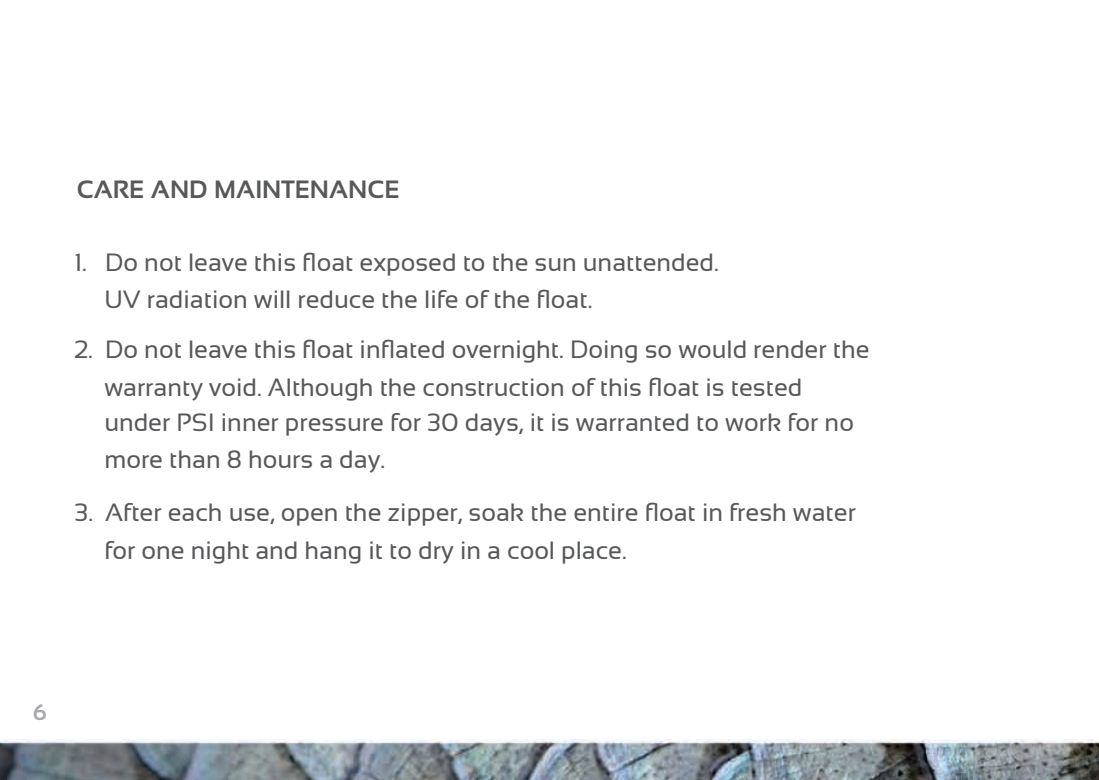
<style>
.page{position:relative;width:1099px;height:780px;background:#fff}
.page>*{position:absolute;margin:0;border:0;box-sizing:border-box;transform-origin:0 0}
.t1{font:25px/37.5px "Sansation";color:#57585a}
.t2{font:700 25px "Sansation";color:#57585a}
.t3{font:700 22.5px "Sansation";color:#a8a9ad}
</style>
<div class="page">
<img style="left:0;top:739px;width:1098px;height:41px">
<p class="t2" style="left:77px;top:176px;width:324px">CARE AND MAINTENANCE</p>
<p class="t1" style="left:104px;top:243px;width:616px;text-indent:-30px">1. Do not leave this float exposed to the sun unattended.<br>UV radiation will reduce the life of the float.</p>
<p class="t1" style="left:104px;top:331px;width:766px;text-indent:-30px">2. Do not leave this float inflated overnight. Doing so would render the warranty void. Although the construction of this float is tested</p>
<p class="t1" style="left:104px;top:403px;width:751px">under PSI inner pressure for 30 days, it is warranted to work for no more than 8 hours a day.</p>
<p class="t1" style="left:104px;top:493px;width:753px;text-indent:-30px">3. After each use, open the zipper, soak the entire float in fresh water for one night and hang it to dry in a cool place.</p>
<p class="t3" style="left:33px;top:700px;width:15px">6</p>
</div>
